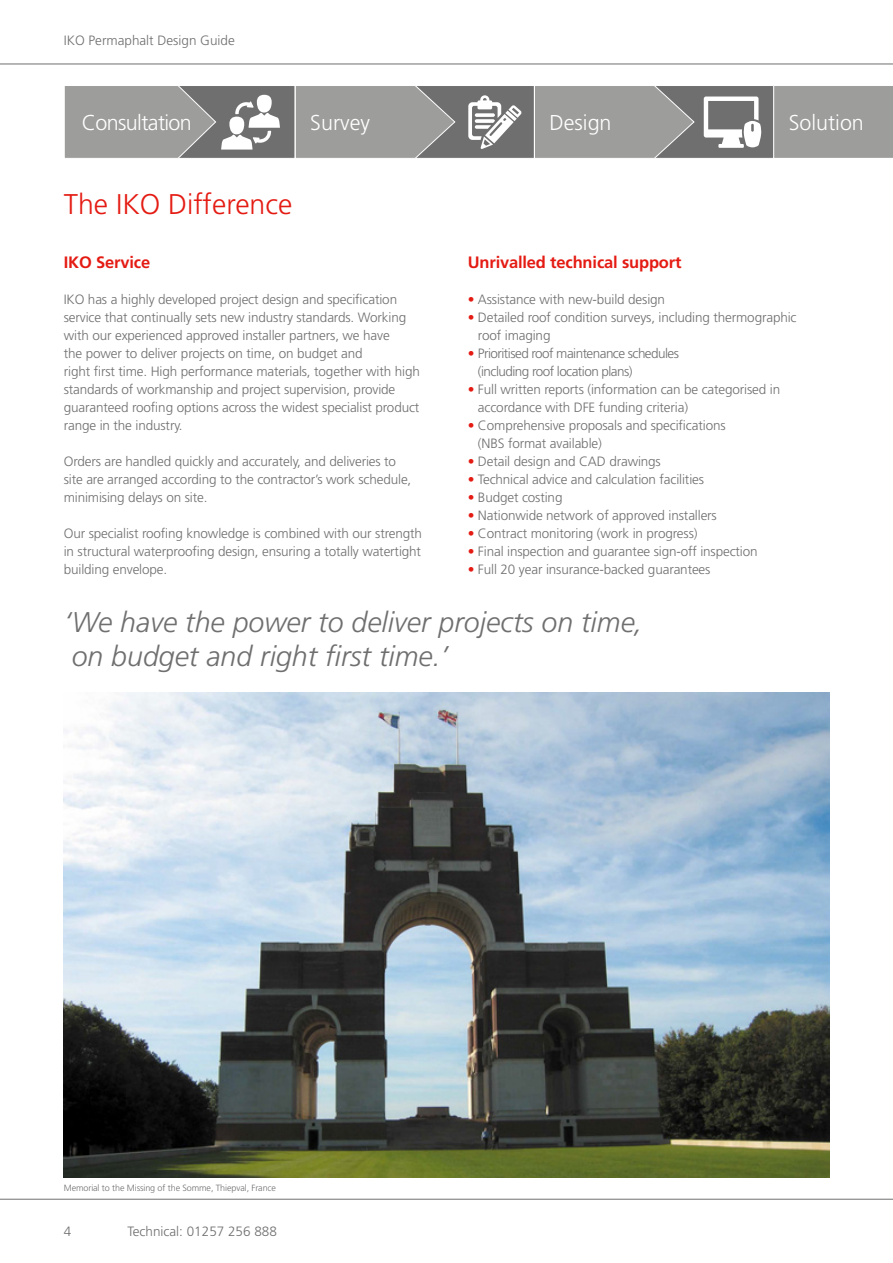
<style>
.page{position:relative;width:893px;height:1263px;background:#fff}
.page>*{position:absolute;margin:0;border:0;box-sizing:border-box;transform-origin:0 0}
.t1{font:italic 300 28.5px/34.2px "Frutiger";color:#706f6f}
.t2{font:300 28.5px "Frutiger";color:#e41b13}
.t3{font:300 21.45px "Frutiger";color:#fff}
.t4{font:300 21.45px "Frutiger";letter-spacing:-.03em;color:#fff}
.t5{font:700 16.5px "Frutiger";letter-spacing:-.01em;color:#e41b13}
.t6{font:300 13.5px/18px "Frutiger";letter-spacing:-.01em;color:#706f6f}
.t7{font:300 13.5px/18px "Frutiger";letter-spacing:-.04em;color:#706f6f}
.t8{font:300 9px "Frutiger";letter-spacing:-.01em;color:#706f6f}
.s1{color:#e41b13}
</style>
<div class="page">
<hr style="left:0;top:64px;width:893px;height:1px;background:#706f6f">
<hr style="left:0;top:1199px;width:893px;height:1px;background:#706f6f">
<div style="left:601px;top:85px;width:173px;height:74px;background:#706f6f;border:1px solid #fff"></div>
<div style="left:64px;top:85px;width:232px;height:74px;background:#706f6f;border:1px solid #fff"></div>
<div style="left:295px;top:85px;width:240px;height:74px;background:#706f6f;border:1px solid #fff"></div>
<svg style="left:294px;top:85px;width:162px;height:74px;background:#9b9b9a"></svg>
<svg style="left:533px;top:85px;width:162px;height:74px;background:#9b9a9a"></svg>
<img style="left:64px;top:692px;width:765px;height:486px">
<svg style="left:64px;top:85px;width:216px;height:74px"></svg>
<svg style="left:468px;top:95px;width:54px;height:54px"></svg>
<svg style="left:704px;top:97px;width:57px;height:51px"></svg>
<div style="left:773px;top:85px;width:120px;height:74px;background:#9d9d9c"></div>
<p class="t6" style="left:64px;top:31px;width:173px">IKO Permaphalt Design Guide</p>
<h2 class="t4" style="left:82px;top:111px;width:111px">Consultation</h2>
<h2 class="t3" style="left:310px;top:111px;width:61px">Survey</h2>
<h2 class="t3" style="left:549px;top:111px;width:64px">Design</h2>
<h1 class="t2" style="left:64px;top:188px;width:230px">The IKO Difference</h1>
<h2 class="t3" style="left:789px;top:111px;width:77px">Solution</h2>
<p class="t5" style="left:64px;top:253px;width:88px">IKO Service</p>
<p class="t6" style="left:64px;top:290px;width:358px">IKO has a highly developed project design and specification service that continually sets new industry standards. Working with our experienced approved installer partners, we have<br>the power to deliver projects on time, on budget and<br>right first time. High performance materials, together with high standards of workmanship and project supervision, provide guaranteed roofing options across the widest specialist product range in the industry.</p>
<p class="t6" style="left:64px;top:452px;width:349px">Orders are handled quickly and accurately, and deliveries to site are arranged according to the contractor’s work schedule, minimising delays on site.</p>
<p class="t6" style="left:64px;top:524px;width:360px;text-align:justify">Our specialist roofing knowledge is combined with our strength in structural waterproofing design, ensuring a totally watertight building envelope.</p>
<p class="t5" style="left:468px;top:253px;width:215px">Unrivalled technical support</p>
<p class="t6" style="left:468px;top:290px;width:199px"><span class="s1">•</span> Assistance with new-build design</p>
<p class="t6" style="left:478px;top:308px;width:320px;text-indent:-10px"><span class="s1">•</span> Detailed roof condition surveys, including thermographic roof imaging</p>
<p class="t7" style="left:478px;top:344px;width:203px;text-indent:-10px"><span class="s1">•</span> Prioritised roof maintenance schedules (including roof location plans)</p>
<p class="t6" style="left:478px;top:380px;width:304px;text-indent:-10px"><span class="s1">•</span> Full written reports (information can be categorised in accordance with DFE funding criteria)</p>
<p class="t6" style="left:478px;top:416px;width:249px;text-indent:-10px"><span class="s1">•</span> Comprehensive proposals and specifications (NBS format available)</p>
<p class="t6" style="left:468px;top:452px;width:195px"><span class="s1">•</span> Detail design and CAD drawings</p>
<p class="t6" style="left:468px;top:470px;width:238px"><span class="s1">•</span> Technical advice and calculation facilities</p>
<p class="t6" style="left:468px;top:488px;width:96px"><span class="s1">•</span> Budget costing</p>
<p class="t6" style="left:468px;top:506px;width:251px"><span class="s1">•</span> Nationwide network of approved installers</p>
<p class="t6" style="left:468px;top:524px;width:231px"><span class="s1">•</span> Contract monitoring (work in progress)</p>
<p class="t6" style="left:468px;top:542px;width:291px"><span class="s1">•</span> Final inspection and guarantee sign-off inspection</p>
<p class="t6" style="left:468px;top:560px;width:244px"><span class="s1">•</span> Full 20 year insurance-backed guarantees</p>
<h1 class="t1" style="left:64px;top:605px;width:581px">‘We have the power to deliver projects on time, on budget and right first time.’</h1>
<p class="t8" style="left:64px;top:1183px;width:214px">Memorial to the Missing of the Somme, Thiepval, France</p>
<p class="t6" style="left:64px;top:1223px;width:9px">4</p>
<p class="t6" style="left:128px;top:1223px;width:151px">Technical: 01257 256 888</p>
</div>
